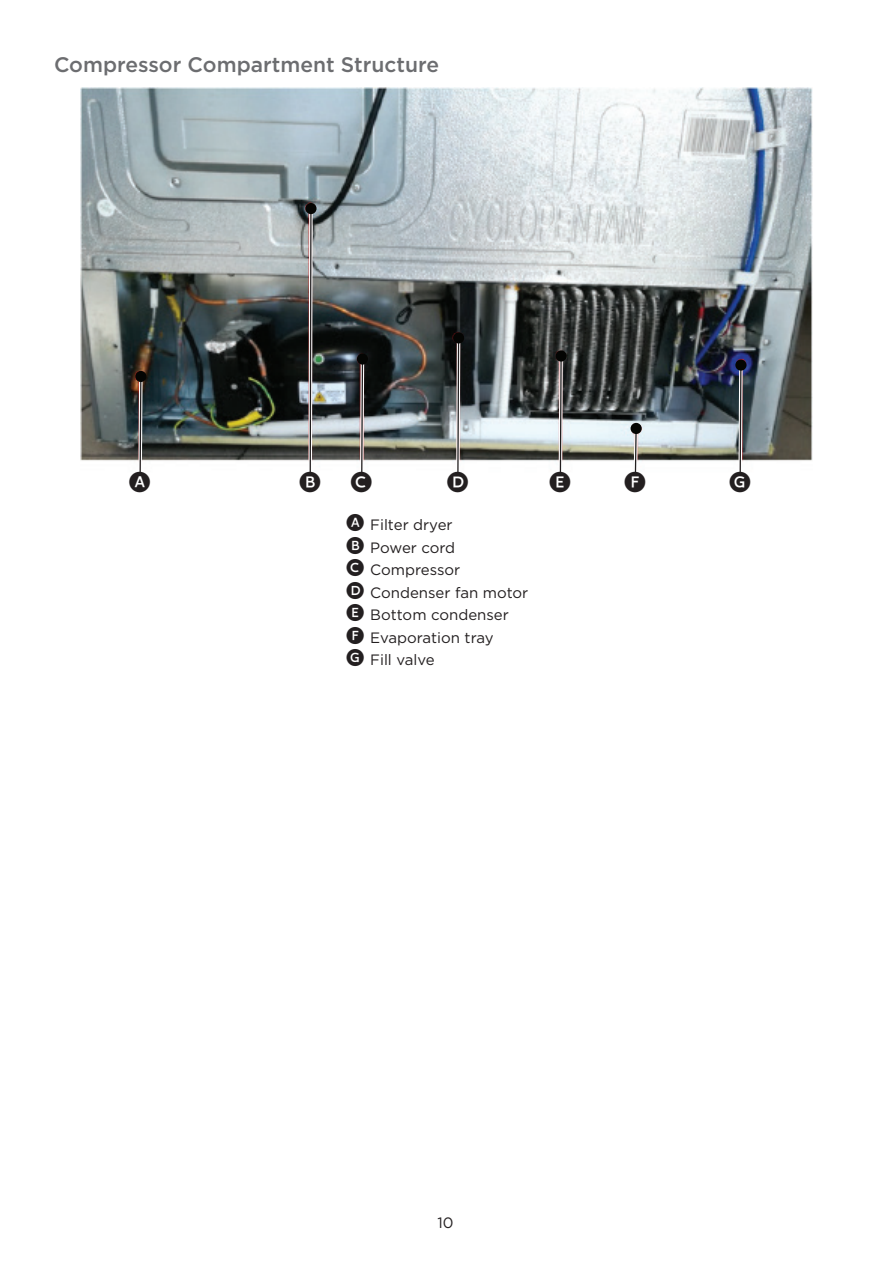
<style>
.page{position:relative;width:893px;height:1263px;background:#fff}
.page>*{position:absolute;margin:0;border:0;box-sizing:border-box;transform-origin:0 0}
.t1{font:27px "LTC Circled Caps Filled";color:#231f20}
.t2{font:500 21px "Gotham";color:#6c6d70}
.t3{font:15px/22.5px "Gotham";color:#231f20}
.s1{font-family:"LTC Circled Caps Filled";font-size:22.5px}
</style>
<div class="page">
<img style="left:80px;top:88px;width:732px;height:373px">
<svg style="left:137px;top:371px;width:7px;height:104px"></svg>
<div style="left:135px;top:371px;width:11px;height:11px;background:#040503;border-radius:50%"></div>
<svg style="left:307px;top:203px;width:7px;height:272px;background:#8f8889"></svg>
<div style="left:305px;top:203px;width:12px;height:11px;background:#040503;border-radius:50%"></div>
<svg style="left:358px;top:354px;width:8px;height:121px"></svg>
<div style="left:357px;top:353px;width:11px;height:12px;background:#040503;border-radius:50%"></div>
<svg style="left:454px;top:333px;width:8px;height:142px"></svg>
<div style="left:453px;top:332px;width:11px;height:11px;background:#040503;border-radius:50%"></div>
<svg style="left:557px;top:351px;width:8px;height:124px"></svg>
<div style="left:556px;top:350px;width:11px;height:12px;background:#040503;border-radius:50%"></div>
<svg style="left:632px;top:423px;width:8px;height:52px"></svg>
<div style="left:631px;top:423px;width:11px;height:11px;background:#040503;border-radius:50%"></div>
<svg style="left:737px;top:370px;width:7px;height:105px"></svg>
<div style="left:735px;top:359px;width:11px;height:12px;background:#040503;border-radius:50%"></div>
<h2 class="t2" style="left:54px;top:52px;width:387px">Compressor Compartment Structure</h2>
<h1 class="t1" style="left:129px;top:466px;width:23px">A</h1>
<h1 class="t1" style="left:299px;top:466px;width:74px">B C</h1>
<h1 class="t1" style="left:447px;top:466px;width:23px">D</h1>
<h1 class="t1" style="left:550px;top:466px;width:23px">E</h1>
<h1 class="t1" style="left:625px;top:466px;width:23px">F</h1>
<h1 class="t1" style="left:729px;top:466px;width:23px">G</h1>
<p class="t3" style="left:347px;top:513px;width:183px"><span class="s1">A</span> Filter dryer<br><span class="s1">B</span> Power cord<br><span class="s1">C</span> Compressor<br><span class="s1">D</span> Condenser fan motor<br><span class="s1">E</span> Bottom condenser<br><span class="s1">F</span> Evaporation tray<br><span class="s1">G</span> Fill valve</p>
<p class="t3" style="left:437px;top:1211px;width:18px">10</p>
</div>
